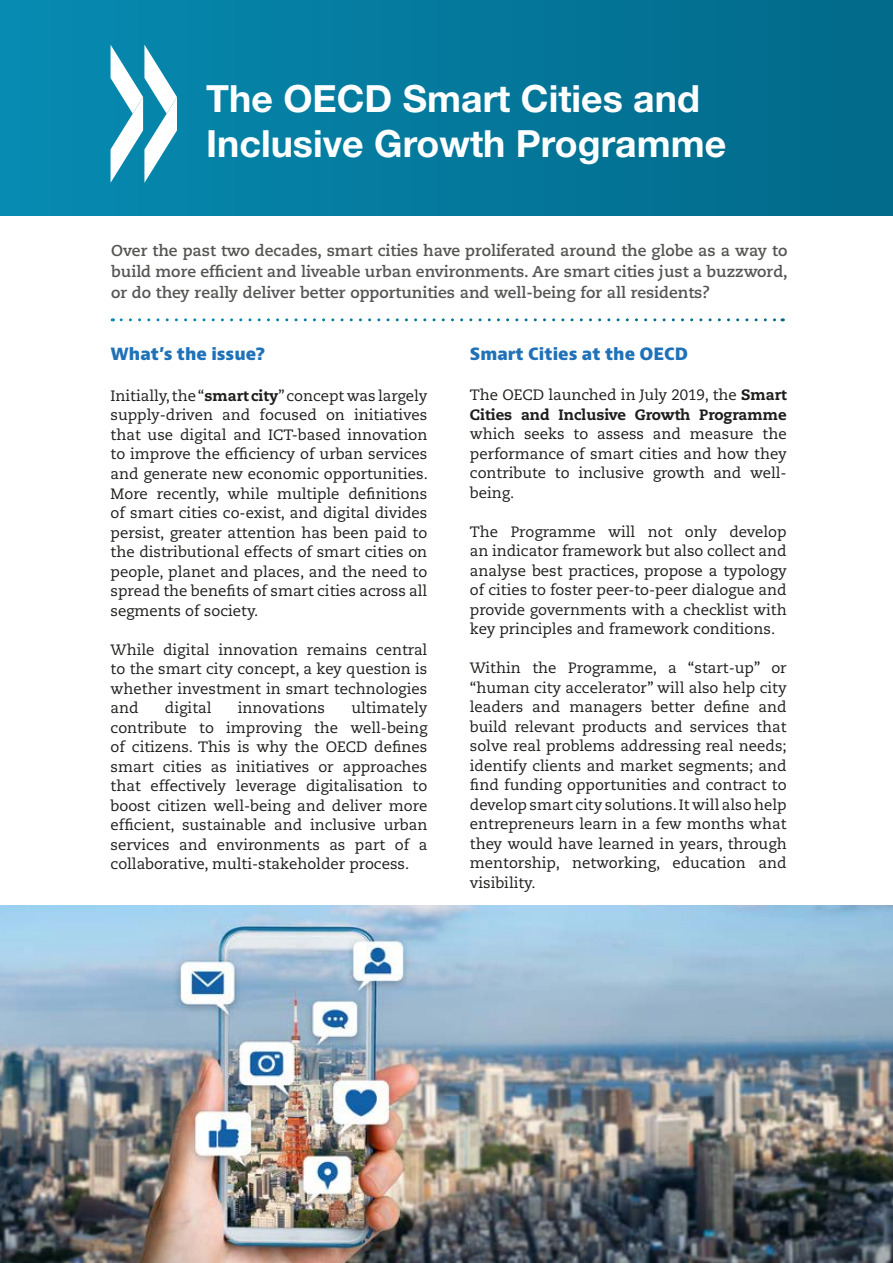
<style>
.page{position:relative;width:893px;height:1263px;background:#fff}
.page>*{position:absolute;margin:0;border:0;box-sizing:border-box;transform-origin:0 0}
.t1{font:700 37.5px/45px "Helvetica Neue LT Std";color:#fff}
.t2{font:800 16.5px "Bernini Sans";color:#1f71b8}
.t3{font:700 15.75px/21px "Caecilia LT Std";color:#555554;text-align:justify}
.t4{font:15px/19.5px "Caecilia LT Std";color:#1d1d1b;text-align:justify}
.t5{font:800 15px/19.5px "Caecilia LT Std";color:#1d1d1b}
.s1{font-weight:800}
.s2{font-weight:400}
</style>
<div class="page">
<div style="left:0;top:0;width:893px;height:216px;background:linear-gradient(to right,#078bb1,#026989)"></div>
<svg style="left:111px;top:45px;width:66px;height:138px"></svg>
<svg style="left:121px;top:318px;width:662px;height:3px"></svg>
<img style="left:0;top:906px;width:893px;height:357px">
<h1 class="t1" style="left:206px;top:75px;width:522px">The OECD Smart Cities and<br>Inclusive Growth Programme</h1>
<p class="t3" style="left:111px;top:240px;width:678px">Over the past two decades, smart cities have proliferated around the globe as a way to build more efficient and liveable urban environments. Are smart cities just a buzzword, or do they really deliver better opportunities and well-being for all residents?</p>
<p class="t2" style="left:111px;top:343px;width:156px">What’s the issue?</p>
<p class="t4" style="left:111px;top:386px;width:319px">Initially, the “<span class="s1">smart city</span>” concept was largely supply-driven and focused on initiatives that use digital and ICT-based innovation to improve the efficiency of urban services and generate new economic opportunities.<br>More recently, while multiple definitions of smart cities co-exist, and digital divides persist, greater attention has been paid to the distributional effects of smart cities on people, planet and places, and the need to spread the benefits of smart cities across all segments of society.</p>
<p class="t4" style="left:111px;top:640px;width:318px">While digital innovation remains central to the smart city concept, a key question is whether investment in smart technologies and</p>
<p class="t4" style="left:111px;top:698px;width:318px;text-indent:241px">ultimately contribute to improving the well-being of citizens. This is why the OECD defines smart cities as initiatives or approaches that effectively leverage digitalisation to boost citizen well-being and deliver more efficient, sustainable and inclusive urban services and environments as part of a collaborative, multi-stakeholder process.</p>
<p class="t4" style="left:165px;top:698px;width:48px">digital</p>
<p class="t4" style="left:238px;top:698px;width:89px">innovations</p>
<p class="t2" style="left:470px;top:343px;width:220px">Smart Cities at the OECD</p>
<p class="t5" style="left:470px;top:385px;width:318px"><span class="s2">The OECD launched in July 2019, the</span> Smart<br>Cities and Inclusive Growth Programme</p>
<p class="t4" style="left:470px;top:425px;width:318px">which seeks to assess and measure the performance of smart cities and how they contribute to inclusive growth and well&shy;being.</p>
<p class="t4" style="left:470px;top:522px;width:318px">The Programme will not only develop an indicator framework but also collect and analyse best practices, propose a typology of cities to foster peer-to-peer dialogue and provide governments with a checklist with key principles and framework conditions.</p>
<p class="t4" style="left:470px;top:659px;width:318px">Within the Programme, a “start-up” or “human city accelerator” will also help city leaders and managers better define and build relevant products and services that solve real problems addressing real needs; identify clients and market segments; and find funding opportunities and contract to develop smart city solutions. It will also help entrepreneurs learn in a few months what they would have learned in years, through mentorship, networking, education and visibility.</p>
</div>
